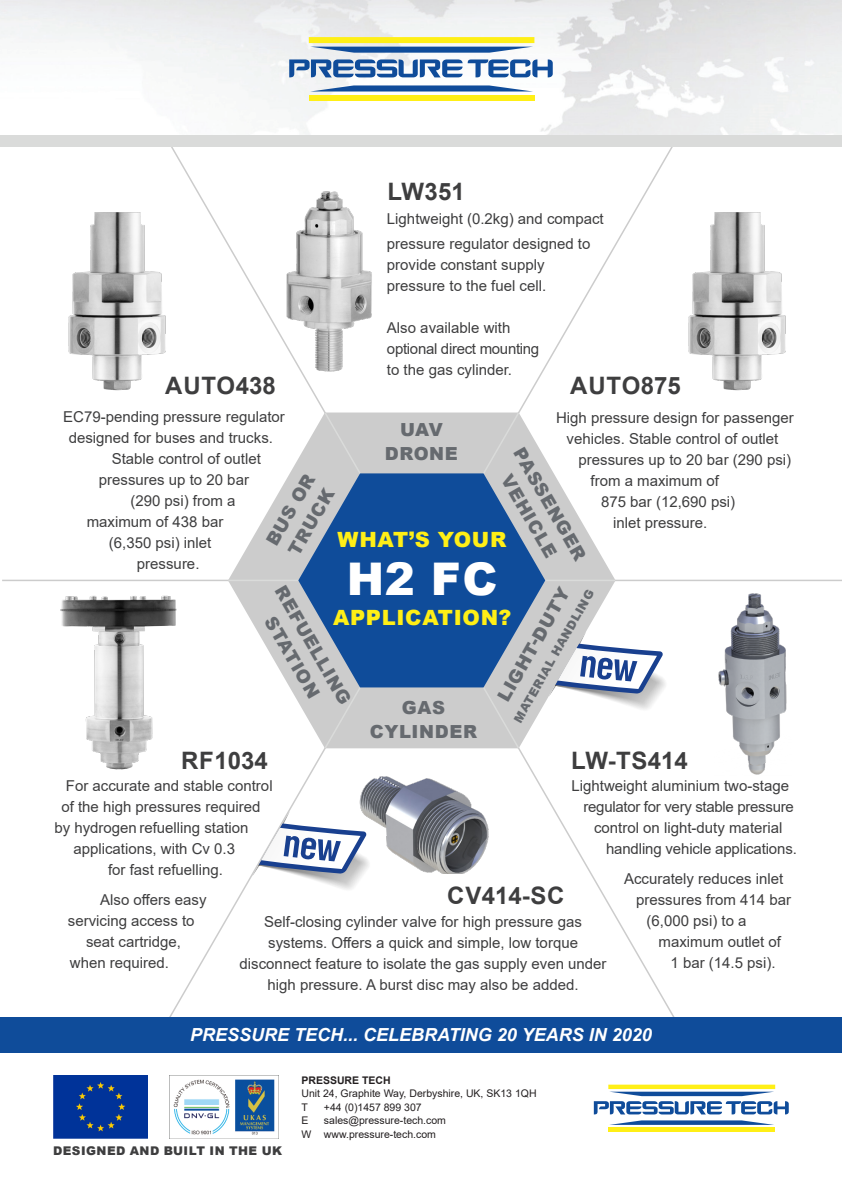
<style>
.page{position:relative;width:842px;height:1183px;background:#fff}
.page>*{position:absolute;margin:0;border:0;box-sizing:border-box;transform-origin:0 0}
.t1{font:900 45px "Arial";color:#fff}
.t2{font:700 24px "Arial";letter-spacing:.015em;color:#3e3e3f}
.t3{font:900 21px "Arial";letter-spacing:.03em;color:#ffef16}
.t4{font:900 18px/24px "Arial";letter-spacing:.035em;color:#666a6f;text-align:center}
.t5{font:italic 700 18px "Arial";color:#fff}
.t6{font:15px/21px "Arial";color:#3e3e3f}
.t7{font:15px "Arial";letter-spacing:-.02em;color:#3e3e3f}
.t8{font:900 12px "Arial";letter-spacing:.035em;color:#3e3e3f}
.t9{font:900 12px "Arial";color:#666a6f}
.t10{font:10.5px "Arial";color:#231f20}
.t11{font:700 10.5px "Arial";color:#231f20}
</style>
<div class="page">
<svg style="left:170px;top:147px;width:504px;height:869px"></svg>
<hr style="left:2px;top:579px;width:840px;height:2px;background:#ccc">
<svg style="left:228px;top:412px;width:387px;height:336px"></svg>
<img style="left:258px;top:183px;width:142px;height:196px">
<img style="left:60px;top:589px;width:124px;height:186px">
<img style="left:68px;top:198px;width:114px;height:201px">
<img style="left:356px;top:776px;width:133px;height:96px">
<img style="left:718px;top:593px;width:69px;height:182px">
<svg style="left:520px;top:411px;width:1px;height:62px"></svg>
<div style="left:323px;top:411px;width:197px;height:338px;background:#ccc"></div>
<hr style="left:228px;top:579px;width:387px;height:2px;background:#dadbda">
<svg style="left:298px;top:473px;width:247px;height:214px;fill:#0f4c9a"></svg>
<div style="left:0;top:1016px;width:842px;height:36px;background:#0f4c9a"></div>
<div style="left:54px;top:1075px;width:94px;height:63px;background:#039"></div>
<img style="left:169px;top:1075px;width:110px;height:63px">
<svg style="left:616px;top:1120px;width:151px;height:4px"></svg>
<svg style="left:594px;top:1084px;width:195px;height:30px"></svg>
<hr style="left:608px;top:1127px;width:167px;height:4px;background:#ffef16">
<img style="left:0;top:0;width:842px;height:135px">
<svg style="left:289px;top:59px;width:264px;height:18px"></svg>
<svg style="left:310px;top:85px;width:223px;height:6px"></svg>
<svg style="left:309px;top:37px;width:225px;height:16px"></svg>
<div style="left:309px;top:95px;width:225px;height:6px;background:#ffef16"></div>
<div style="left:0;top:135px;width:842px;height:12px;background:#dadbda"></div>
<img style="left:673px;top:198px;width:113px;height:201px">
<p class="t2" style="left:387px;top:175px;width:79px">LW351</p>
<p class="t6" style="left:387px;top:208px;width:218px">Lightweight (0.2kg) and compact</p>
<p class="t6" style="left:387px;top:232px;width:205px">pressure regulator designed to provide constant supply pressure to the fuel cell.</p>
<p class="t6" style="left:387px;top:316px;width:154px">Also available with optional direct mounting to the gas cylinder.</p>
<p class="t2" style="left:165px;top:368px;width:112px">AUTO438</p>
<p class="t6" style="left:63px;top:406px;width:223px">EC79-pending pressure regulator</p>
<p class="t6" style="left:69px;top:427px;width:206px">designed for buses and trucks.</p>
<p class="t6" style="left:112px;top:448px;width:151px">Stable control of outlet</p>
<p class="t6" style="left:99px;top:469px;width:152px">pressures up to 20 bar</p>
<p class="t6" style="left:130px;top:490px;width:107px">(290 psi) from a</p>
<p class="t6" style="left:87px;top:511px;width:138px">maximum of 438 bar</p>
<p class="t6" style="left:109px;top:532px;width:104px">(6,350 psi) inlet</p>
<p class="t6" style="left:137px;top:553px;width:64px">pressure.</p>
<p class="t2" style="left:570px;top:368px;width:112px">AUTO875</p>
<p class="t6" style="left:556px;top:406px;width:239px">High pressure design for passenger</p>
<p class="t6" style="left:566px;top:427px;width:213px">vehicles. Stable control of outlet</p>
<p class="t6" style="left:578px;top:448px;width:214px">pressures up to 20 bar (290 psi)</p>
<p class="t6" style="left:590px;top:469px;width:130px">from a maximum of</p>
<p class="t6" style="left:601px;top:490px;width:136px">875 bar (12,690 psi)</p>
<p class="t6" style="left:613px;top:511px;width:96px">inlet pressure.</p>
<p class="t4" style="left:400px;top:417px;width:44px">UAV</p>
<p class="t4" style="left:385px;top:441px;width:75px">DRONE</p>
<p class="t4" style="left:529px;top:442px;width:128px;rotate:60deg">PASSENGER<br>VEHICLE</p>
<p class="t4" style="left:260px;top:537px;width:81px;text-align:left;rotate:-60deg">BUS OR<br>TRUCK</p>
<p class="t3" style="left:338px;top:524px;width:170px">WHAT’S YOUR</p>
<p class="t1" style="left:347px;top:546px;width:152px">H2 FC</p>
<p class="t3" style="left:333px;top:602px;width:180px">APPLICATION?</p>
<p class="t4" style="left:290px;top:580px;width:135px;rotate:60deg">REFUELLING<br>STATION</p>
<p class="t4" style="left:492px;top:694px;width:129px;rotate:-61deg">LIGHT-DUTY</p>
<p class="t9" style="left:509px;top:716px;width:152px;rotate:-60deg">MATERIAL HANDLING</p>
<p class="t4" style="left:370px;top:694px;width:109px">GAS<br>CYLINDER</p>
<p class="t2" style="left:181px;top:743px;width:88px">RF1034</p>
<p class="t2" style="left:571px;top:743px;width:118px">LW-TS414</p>
<p class="t6" style="left:572px;top:774px;width:219px">Lightweight aluminium two-stage</p>
<p class="t7" style="left:584px;top:795px;width:212px">regulator for very stable pressure</p>
<p class="t6" style="left:594px;top:816px;width:190px">control on light-duty material</p>
<p class="t6" style="left:606px;top:837px;width:192px">handling vehicle applications.</p>
<p class="t6" style="left:624px;top:867px;width:161px">Accurately reduces inlet</p>
<p class="t6" style="left:636px;top:888px;width:157px">pressures from 414 bar</p>
<p class="t6" style="left:647px;top:909px;width:102px">(6,000 psi) to a</p>
<p class="t6" style="left:659px;top:930px;width:124px">maximum outlet of</p>
<p class="t6" style="left:671px;top:951px;width:107px">1 bar (14.5 psi).</p>
<p class="t6" style="left:66px;top:774px;width:208px">For accurate and stable control</p>
<p class="t6" style="left:61px;top:795px;width:201px">of the high pressures required</p>
<p class="t6" style="left:54px;top:816px;width:196px">by hydrogen refuelling station</p>
<p class="t6" style="left:73px;top:837px;width:163px">applications, with Cv 0.3</p>
<p class="t6" style="left:108px;top:858px;width:117px">for fast refuelling.</p>
<p class="t6" style="left:100px;top:888px;width:108px">Also offers easy</p>
<p class="t6" style="left:68px;top:909px;width:128px">servicing access to</p>
<p class="t6" style="left:86px;top:930px;width:97px">seat cartridge,</p>
<p class="t6" style="left:70px;top:951px;width:101px">when required.</p>
<p class="t2" style="left:447px;top:878px;width:119px">CV414-SC</p>
<p class="t6" style="left:240px;top:910px;width:368px;text-align:center">Self-closing cylinder valve for high pressure gas systems. Offers a quick and simple, low torque disconnect feature to isolate the gas supply even under high pressure. A burst disc may also be added.</p>
<p class="t5" style="left:190px;top:1022px;width:463px">PRESSURE TECH... CELEBRATING 20 YEARS IN 2020</p>
<p class="t8" style="left:53px;top:1141px;width:230px">DESIGNED AND BUILT IN THE UK</p>
<p class="t11" style="left:301px;top:1072px;width:91px">PRESSURE TECH</p>
<p class="t10" style="left:301px;top:1085px;width:237px">Unit 24, Graphite Way, Derbyshire, UK, SK13 1QH</p>
<p class="t10" style="left:301px;top:1099px;width:8px">T</p>
<p class="t10" style="left:324px;top:1099px;width:99px">+44 (0)1457 899 307</p>
<p class="t10" style="left:301px;top:1112px;width:9px">E</p>
<p class="t10" style="left:324px;top:1112px;width:124px">sales@pressure-tech.com</p>
<p class="t10" style="left:301px;top:1126px;width:136px">W www.pressure-tech.com</p>
</div>
